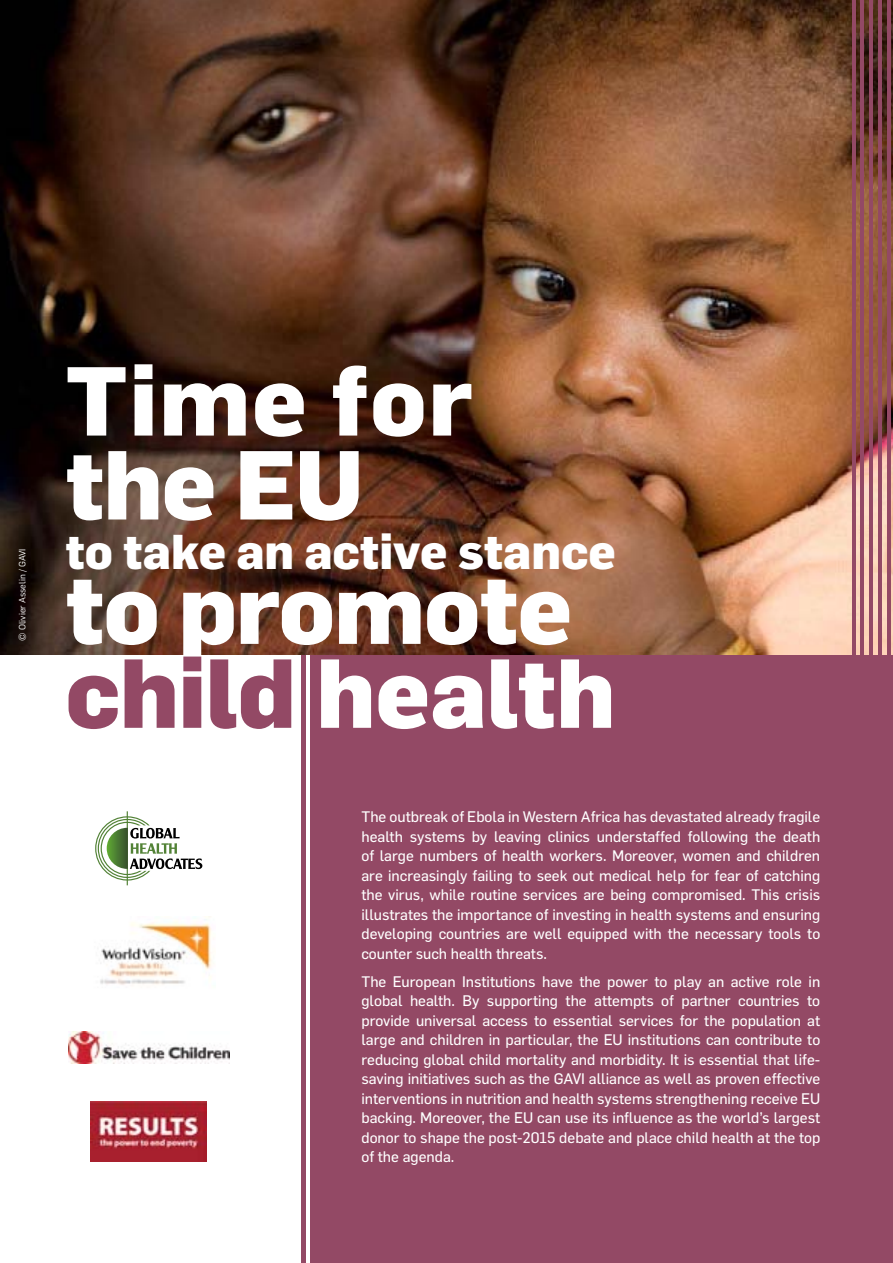
<style>
.page{position:relative;width:893px;height:1263px;background:#fff}
.page>*{position:absolute;margin:0;border:0;box-sizing:border-box;transform-origin:0 0}
.t1{font:800 95.85px/83.8px "Flama";letter-spacing:-.005em;color:#fff}
.t2{font:800 95.85px/83.8px "Flama";letter-spacing:.02em;color:#fff}
.t3{font:800 48px "Flama";color:#fff}
.t4{font:15px/19.5px "Flama Basic";color:#fff;text-align:justify}
.t5{font:9px "Flama";color:#fff}
.s1{color:#934965}
</style>
<div class="page">
<div style="left:299px;top:0;width:594px;height:1263px;background:#934965"></div>
<hr style="left:297px;top:0;width:4px;height:1263px;background:#fff">
<hr style="left:306px;top:0;width:4px;height:1263px;background:#fff">
<img style="left:0;top:0;width:893px;height:655px">
<hr style="left:861px;top:0;width:3px;height:666px;background:#934965">
<hr style="left:869px;top:0;width:4px;height:666px;background:#934965">
<hr style="left:887px;top:0;width:3px;height:664px;background:#934965">
<hr style="left:878px;top:0;width:4px;height:664px;background:#934965">
<hr style="left:852px;top:0;width:4px;height:664px;background:#934965">
<svg style="left:95px;top:811px;width:107px;height:74px"></svg>
<img style="left:91px;top:1101px;width:116px;height:61px">
<img style="left:68px;top:1031px;width:161px;height:33px">
<img style="left:100px;top:916px;width:112px;height:69px">
<p class="t5" style="left:16px;top:641px;width:93px;rotate:-90deg">© Olivier Asselin / GAVI</p>
<h1 class="t2" style="left:65px;top:353px;width:408px">Time for the EU</h1>
<h2 class="t3" style="left:65px;top:517px;width:552px">to take an active stance</h2>
<h1 class="t1" style="left:65px;top:561px;width:551px">to promote <span class="s1">child</span> health</h1>
<p class="t4" style="left:361px;top:806px;width:460px">The outbreak of Ebola in Western Africa has devastated already fragile health systems by leaving clinics understaffed following the death of large numbers of health workers. Moreover, women and children are increasingly failing to seek out medical help for fear of catching the virus, while routine services are being compromised. This crisis illustrates the importance of investing in health systems and ensuring developing countries are well equipped with the necessary tools to counter such health threats.</p>
<p class="t4" style="left:361px;top:971px;width:460px">The European Institutions have the power to play an active role in global health. By supporting the attempts of partner countries to provide universal access to essential services for the population at large and children in particular, the EU institutions can contribute to reducing global child mortality and morbidity. It is essential that life&shy;saving initiatives such as the GAVI alliance as well as proven effective interventions in nutrition and health systems strengthening receive EU backing. Moreover, the EU can use its influence as the world’s largest donor to shape the post-2015 debate and place child health at the top of the agenda.</p>
</div>
